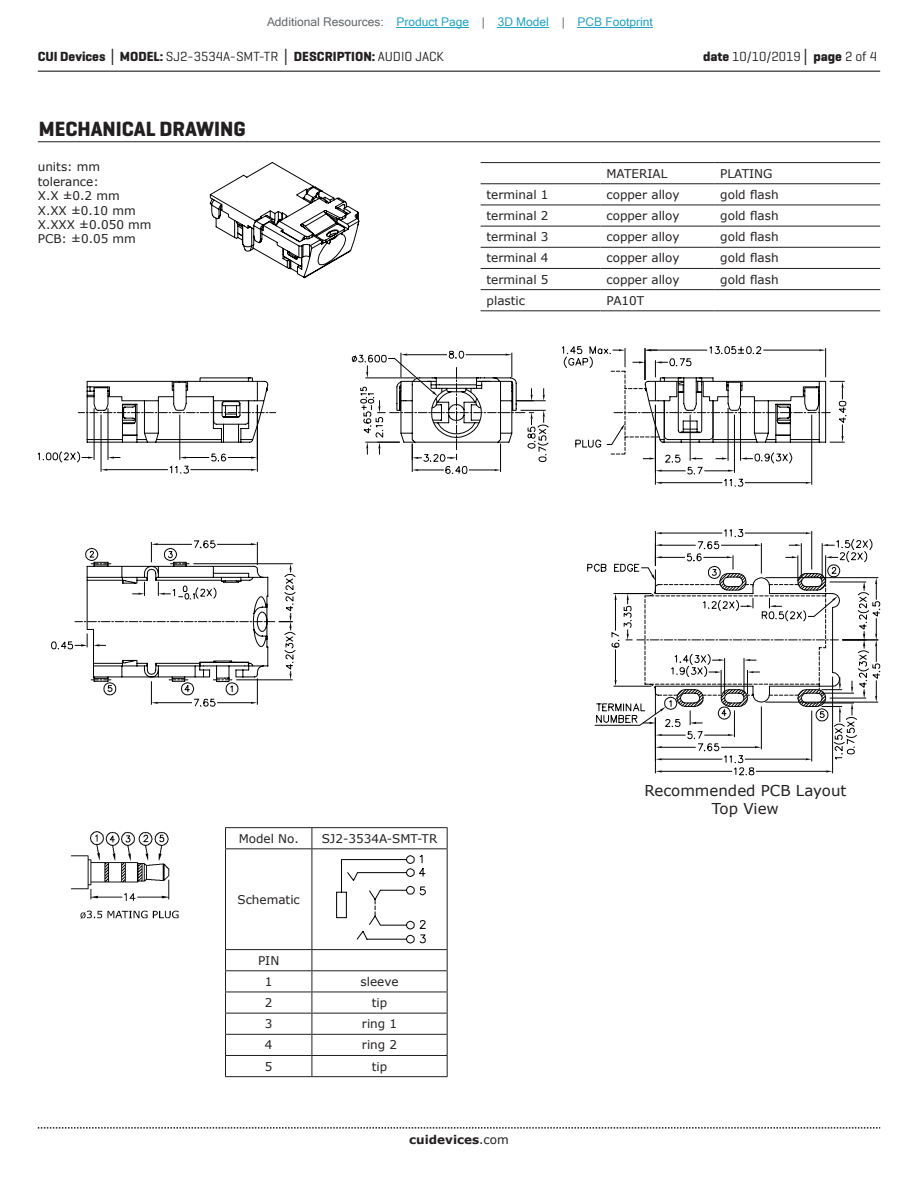
<style>
.page{position:relative;width:918px;height:1188px;background:#fff}
.page>*{position:absolute;margin:0;border:0;box-sizing:border-box;transform-origin:0 0}
.t1{font:700 21px "Geogrotesque";color:#231f20}
.t2{font:15px/18px "Verdana";color:#231f20;text-align:center}
.t3{font:700 13.5px "Geogrotesque";color:#231f20}
.t4{font:13.5px "Geogrotesque";color:#231f20}
.t5{font:12px/14.4px "Verdana";color:#231f20}
.t6{font:12px "Microsoft Sans Serif";color:#23a4c6}
.t7{font:700 12px "Verdana";color:#231f20}
.s1{color:#63676b}
.s2{font-family:"Verdana"}
.s3{font-weight:400}
.s4{font-weight:700}
.s5{font-family:"Verdana";font-weight:700}
</style>
<div class="page">
<hr style="left:38px;top:71px;width:842px;height:1px;background:#231f20">
<svg style="left:38px;top:1127px;width:842px;height:2px"></svg>
<hr style="left:38px;top:141px;width:842px;height:1px;background:#231f20">
<svg style="left:209px;top:162px;width:151px;height:117px"></svg>
<svg style="left:38px;top:346px;width:842px;height:429px"></svg>
<hr style="left:481px;top:162px;width:119px;height:1px;background:#231f20">
<hr style="left:600px;top:162px;width:114px;height:1px;background:#231f20">
<hr style="left:714px;top:162px;width:166px;height:1px;background:#231f20">
<hr style="left:481px;top:183px;width:119px;height:1px;background:#231f20">
<hr style="left:600px;top:183px;width:114px;height:1px;background:#231f20">
<hr style="left:714px;top:183px;width:166px;height:1px;background:#231f20">
<hr style="left:481px;top:205px;width:119px;height:1px;background:#231f20">
<hr style="left:600px;top:205px;width:114px;height:1px;background:#231f20">
<hr style="left:714px;top:205px;width:166px;height:1px;background:#231f20">
<hr style="left:481px;top:226px;width:119px;height:1px;background:#231f20">
<hr style="left:600px;top:226px;width:114px;height:1px;background:#231f20">
<hr style="left:714px;top:226px;width:166px;height:1px;background:#231f20">
<hr style="left:481px;top:247px;width:119px;height:1px;background:#231f20">
<hr style="left:600px;top:247px;width:114px;height:1px;background:#231f20">
<hr style="left:714px;top:247px;width:166px;height:1px;background:#231f20">
<hr style="left:481px;top:268px;width:119px;height:1px;background:#231f20">
<hr style="left:600px;top:268px;width:114px;height:1px;background:#231f20">
<hr style="left:714px;top:268px;width:166px;height:1px;background:#231f20">
<hr style="left:481px;top:289px;width:119px;height:1px;background:#231f20">
<hr style="left:600px;top:289px;width:114px;height:1px;background:#231f20">
<hr style="left:714px;top:289px;width:166px;height:1px;background:#231f20">
<hr style="left:481px;top:310px;width:119px;height:1px;background:#231f20">
<hr style="left:600px;top:310px;width:114px;height:1px;background:#231f20">
<hr style="left:714px;top:310px;width:166px;height:1px;background:#231f20">
<img style="left:71px;top:831px;width:108px;height:88px">
<hr style="left:225px;top:848px;width:87px;height:1px;background:#231f20">
<hr style="left:225px;top:849px;width:1px;height:100px;background:#231f20">
<hr style="left:312px;top:848px;width:136px;height:1px;background:#231f20">
<hr style="left:312px;top:849px;width:1px;height:100px;background:#231f20">
<hr style="left:447px;top:849px;width:1px;height:100px;background:#231f20">
<hr style="left:225px;top:949px;width:87px;height:1px;background:#231f20">
<hr style="left:312px;top:949px;width:136px;height:1px;background:#231f20">
<hr style="left:225px;top:970px;width:87px;height:1px;background:#231f20">
<hr style="left:312px;top:970px;width:136px;height:1px;background:#231f20">
<hr style="left:225px;top:827px;width:87px;height:1px;background:#231f20">
<svg style="left:225px;top:828px;width:1px;height:20px"></svg>
<hr style="left:312px;top:827px;width:136px;height:1px;background:#231f20">
<svg style="left:312px;top:828px;width:1px;height:20px"></svg>
<svg style="left:447px;top:828px;width:1px;height:20px"></svg>
<hr style="left:225px;top:992px;width:87px;height:1px;background:#231f20">
<hr style="left:312px;top:992px;width:136px;height:1px;background:#231f20">
<hr style="left:225px;top:1013px;width:87px;height:1px;background:#231f20">
<hr style="left:312px;top:1013px;width:136px;height:1px;background:#231f20">
<hr style="left:225px;top:1034px;width:87px;height:1px;background:#231f20">
<hr style="left:312px;top:1034px;width:136px;height:1px;background:#231f20">
<hr style="left:225px;top:1055px;width:87px;height:1px;background:#231f20">
<svg style="left:225px;top:950px;width:1px;height:126px"></svg>
<hr style="left:312px;top:1055px;width:136px;height:1px;background:#231f20">
<svg style="left:312px;top:950px;width:1px;height:126px"></svg>
<svg style="left:447px;top:950px;width:1px;height:126px"></svg>
<hr style="left:225px;top:1076px;width:87px;height:1px;background:#231f20">
<hr style="left:312px;top:1076px;width:136px;height:1px;background:#231f20">
<svg style="left:336px;top:855px;width:90px;height:89px"></svg>
<hr style="left:397px;top:27px;width:72px;height:1px;background:#23a4c6">
<hr style="left:498px;top:27px;width:51px;height:1px;background:#23a4c6">
<hr style="left:578px;top:27px;width:75px;height:1px;background:#23a4c6">
<p class="t6" style="left:267px;top:15px;width:387px"><span class="s1">Additional Resources:</span> Product Page <span class="s1">|</span> 3D Model <span class="s1">|</span> PCB Footprint</p>
<p class="t3" style="left:38px;top:48px;width:408px">CUI Devices <span class="s2">│</span> MODEL: <span class="s3">SJ2-3534A-SMT-TR</span> <span class="s2">│</span> DESCRIPTION: <span class="s3">AUDIO JACK</span></p>
<p class="t4" style="left:703px;top:48px;width:175px"><span class="s4">date</span> 10/10/2019<span class="s5">│</span> <span class="s4">page</span> 2 of 4</p>
<h1 class="t1" style="left:39px;top:116px;width:208px">MECHANICAL DRAWING</h1>
<p class="t5" style="left:38px;top:160px;width:115px">units: mm tolerance:<br>X.X ±0.2 mm<br>X.XX ±0.10 mm<br>X.XXX ±0.050 mm<br>PCB: ±0.05 mm</p>
<p class="t5" style="left:606px;top:166px;width:62px">MATERIAL</p>
<p class="t5" style="left:720px;top:166px;width:54px">PLATING</p>
<p class="t5" style="left:487px;top:187px;width:63px">terminal 1</p>
<p class="t5" style="left:606px;top:187px;width:75px">copper alloy</p>
<p class="t5" style="left:720px;top:187px;width:60px">gold flash</p>
<p class="t5" style="left:487px;top:208px;width:63px">terminal 2</p>
<p class="t5" style="left:606px;top:208px;width:75px">copper alloy</p>
<p class="t5" style="left:720px;top:208px;width:60px">gold flash</p>
<p class="t5" style="left:487px;top:230px;width:63px">terminal 3</p>
<p class="t5" style="left:606px;top:230px;width:75px">copper alloy</p>
<p class="t5" style="left:720px;top:230px;width:60px">gold flash</p>
<p class="t5" style="left:487px;top:251px;width:63px">terminal 4</p>
<p class="t5" style="left:606px;top:251px;width:75px">copper alloy</p>
<p class="t5" style="left:720px;top:251px;width:60px">gold flash</p>
<p class="t5" style="left:487px;top:272px;width:63px">terminal 5</p>
<p class="t5" style="left:606px;top:272px;width:75px">copper alloy</p>
<p class="t5" style="left:720px;top:272px;width:60px">gold flash</p>
<p class="t5" style="left:487px;top:293px;width:40px">plastic</p>
<p class="t5" style="left:606px;top:293px;width:39px">PA10T</p>
<p class="t5" style="left:239px;top:831px;width:62px">Model No.</p>
<p class="t5" style="left:322px;top:831px;width:117px">SJ2-3534A-SMT-TR</p>
<p class="t5" style="left:238px;top:892px;width:64px">Schematic</p>
<p class="t5" style="left:258px;top:950px;width:23px;line-height:21.1px;text-align:center">PIN<br>1</p>
<p class="t5" style="left:361px;top:974px;width:39px">sleeve</p>
<p class="t5" style="left:265px;top:995px;width:9px">2</p>
<p class="t5" style="left:372px;top:995px;width:17px">tip</p>
<p class="t5" style="left:265px;top:1017px;width:9px">3</p>
<p class="t5" style="left:362px;top:1017px;width:37px">ring 1</p>
<p class="t5" style="left:265px;top:1038px;width:9px">4</p>
<p class="t5" style="left:362px;top:1038px;width:37px">ring 2</p>
<p class="t5" style="left:265px;top:1059px;width:9px">5</p>
<p class="t5" style="left:372px;top:1059px;width:17px">tip</p>
<p class="t2" style="left:644px;top:781px;width:203px">Recommended PCB Layout<br>Top View</p>
<p class="t7" style="left:409px;top:1131px;width:101px">cuidevices<span class="s3">.com</span></p>
</div>
